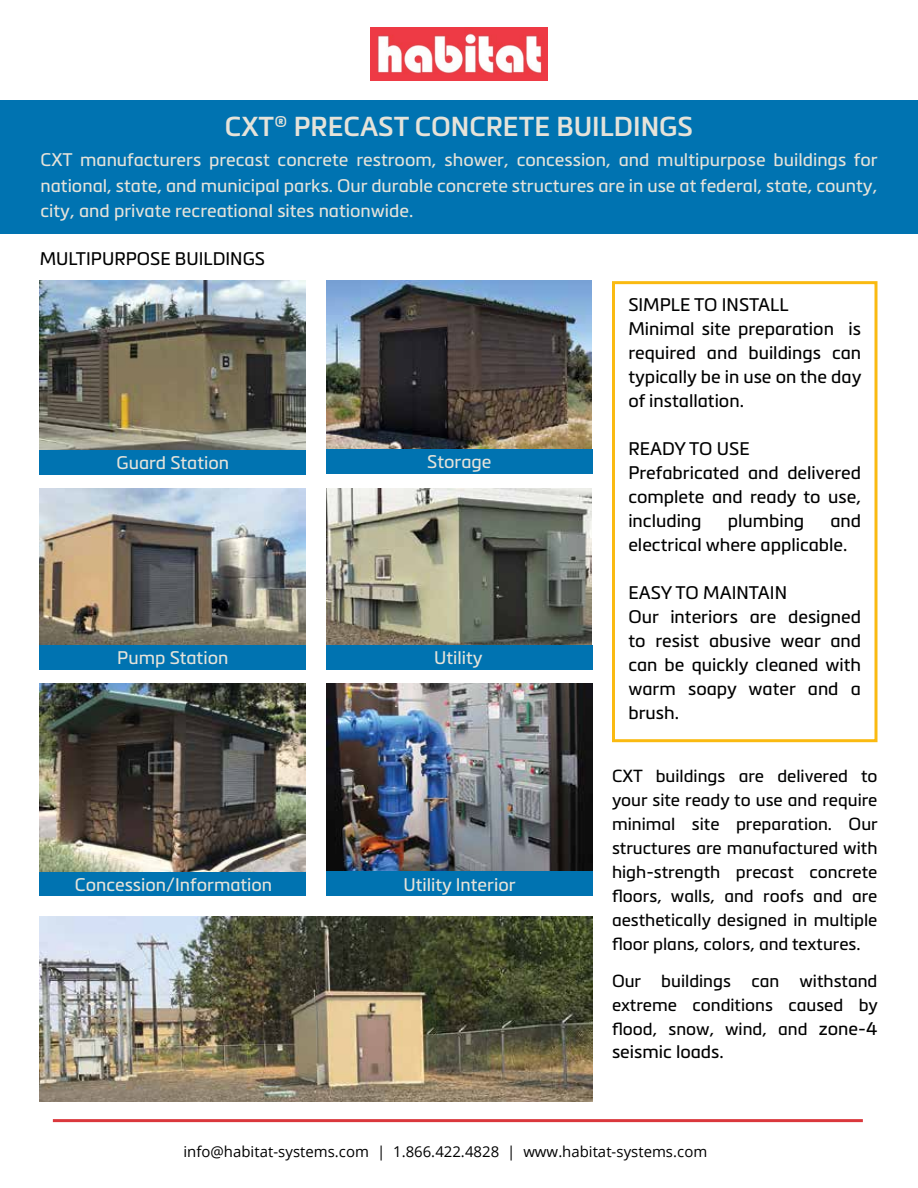
<style>
.page{position:relative;width:918px;height:1188px;background:#fff}
.page>*{position:absolute;margin:0;border:0;box-sizing:border-box;transform-origin:0 0}
.t1{font:600 27px "Metronic Pro";color:#e5e3da}
.t2{font:18px/24px "Metronic Pro";color:#000101}
.t3{font:18px/25.5px "Metronic Pro";color:#e5e3da;text-align:justify}
.t4{font:17.25px/24px "Metronic Pro";color:#000101;text-align:justify}
.t5{font:15px "Open Sans";color:#000}
.s1{font-size:18px}
</style>
<div class="page">
<img style="left:40px;top:917px;width:552px;height:184px">
<img style="left:327px;top:281px;width:265px;height:168px">
<img style="left:40px;top:281px;width:266px;height:169px">
<div style="left:612px;top:281px;width:266px;height:461px;border:3px solid #faba11"></div>
<div style="left:0;top:101px;width:918px;height:133px;background:#0073b1"></div>
<div style="left:40px;top:450px;width:266px;height:25px;background:#0073b1"></div>
<div style="left:327px;top:449px;width:266px;height:24px;background:#0073b1"></div>
<div style="left:40px;top:872px;width:266px;height:24px;background:#0073b1"></div>
<img style="left:40px;top:489px;width:266px;height:156px">
<div style="left:40px;top:645px;width:266px;height:24px;background:#0073b1"></div>
<img style="left:327px;top:489px;width:265px;height:156px">
<div style="left:327px;top:645px;width:266px;height:24px;background:#0073b1"></div>
<img style="left:327px;top:683px;width:266px;height:189px">
<div style="left:327px;top:872px;width:266px;height:24px;background:#0073b1"></div>
<img style="left:40px;top:683px;width:266px;height:189px">
<img style="left:371px;top:27px;width:176px;height:54px">
<hr style="left:53px;top:1119px;width:810px;height:3px;background:#da373c">
<h1 class="t1" style="left:225px;top:109px;width:470px">CXT® PRECAST CONCRETE BUILDINGS</h1>
<p class="t3" style="left:40px;top:146px;width:839px">CXT manufacturers precast concrete restroom, shower, concession, and multipurpose buildings for national, state, and municipal parks. Our durable concrete structures are in use at federal, state, county, city, and private recreational sites nationwide.</p>
<p class="t2" style="left:40px;top:245px;width:227px">MULTIPURPOSE BUILDINGS</p>
<p class="t3" style="left:117px;top:449px;width:114px">Guard Station</p>
<p class="t3" style="left:427px;top:448px;width:66px">Storage</p>
<p class="t3" style="left:117px;top:644px;width:113px">Pump Station</p>
<p class="t3" style="left:434px;top:644px;width:50px">Utility</p>
<p class="t3" style="left:75px;top:871px;width:199px">Concession/Information</p>
<p class="t3" style="left:403px;top:871px;width:114px">Utility Interior</p>
<p class="t2" style="left:628px;top:291px;width:235px">SIMPLE TO INSTALL<br>Minimal site preparation is required and buildings can typically be in use on the day of installation.</p>
<p class="t2" style="left:628px;top:435px;width:234px">READY TO USE<br>Prefabricated and delivered complete and ready to use, including</p>
<p class="t2" style="left:728px;top:507px;width:78px">plumbing</p>
<p class="t2" style="left:628px;top:507px;width:234px;text-indent:202px">and electrical where applicable.</p>
<p class="t2" style="left:628px;top:579px;width:234px">EASY TO MAINTAIN<br>Our interiors are designed to resist abusive wear and can be quickly cleaned with warm soapy water and a brush.</p>
<p class="t4" style="left:612px;top:763px;width:267px">CXT buildings are delivered to your site ready to use and require minimal site preparation. Our structures are manufactured with high-strength precast concrete floors, walls, and roofs and are aesthetically designed in multiple floor plans, colors, and textures.</p>
<p class="t4" style="left:612px;top:968px;width:267px">Our buildings can withstand extreme conditions caused by flood, snow, wind, and <span class="s1">zone-4</span></p>
<p class="t2" style="left:612px;top:1038px;width:113px">seismic loads.</p>
<p class="t5" style="left:183px;top:1141px;width:525px">info@habitat-systems.com | 1.866.422.4828 | www.habitat-systems.com</p>
</div>
